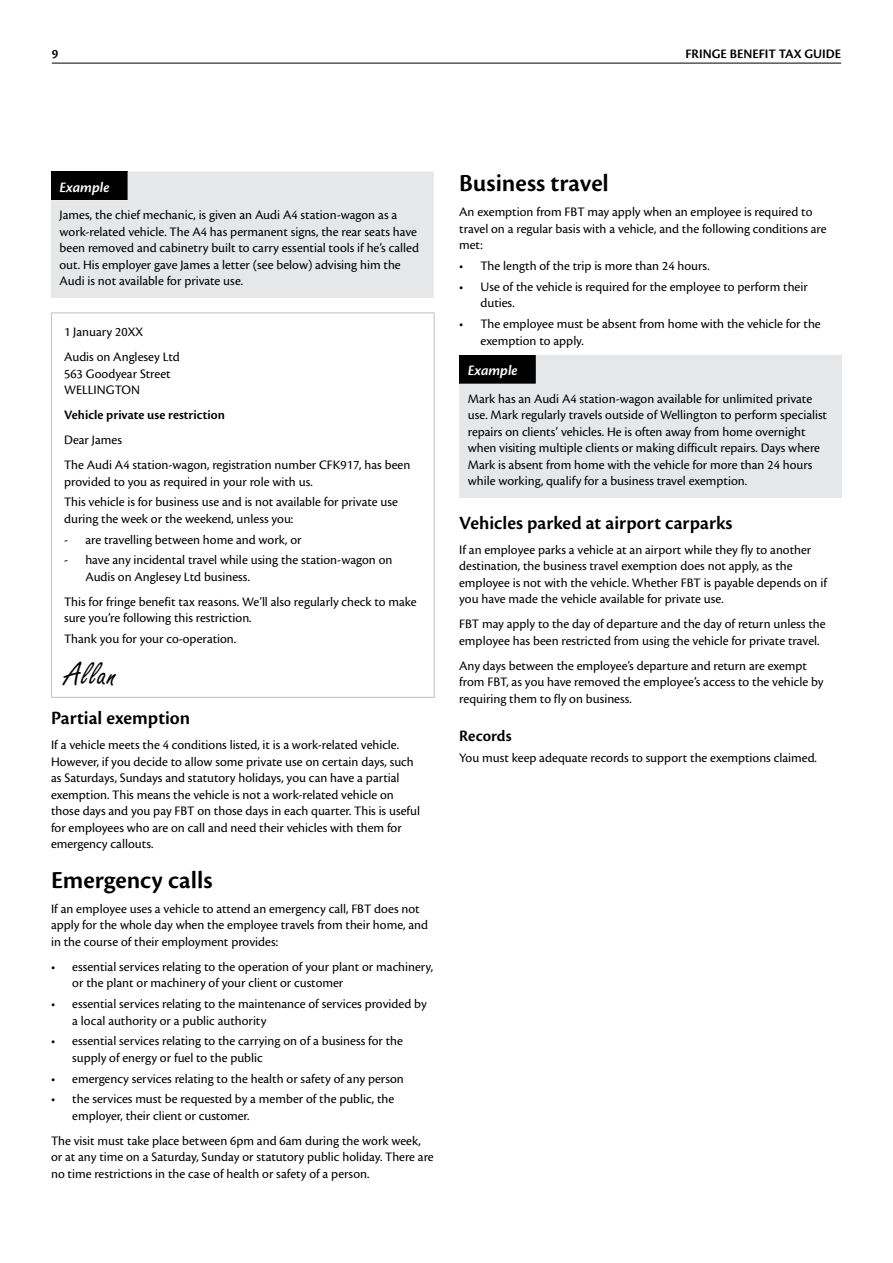
<style>
.page{position:relative;width:893px;height:1263px;background:#fff}
.page>*{position:absolute;margin:0;border:0;box-sizing:border-box;transform-origin:0 0}
.t1{font:33px "Freestyle Script";letter-spacing:.025em;color:#000}
.t2{font:600 25.5px "Cronos Pro";color:#000}
.t3{font:600 19.5px "Cronos Pro";color:#000}
.t4{font:600 16.5px "Cronos Pro";color:#000}
.t5{font:italic 600 15px "Cronos Pro";color:#fff}
.t6{font:13.5px/16.5px "Cronos Pro";color:#000}
.t7{font:600 13.5px "Cronos Pro";color:#000}
</style>
<div class="page">
<hr style="left:52px;top:63px;width:789px;height:1px;background:#000">
<div style="left:51px;top:171px;width:383px;height:127px;background:#e6e7e8"></div>
<hr style="left:51px;top:312px;width:383px;height:1px;background:#bcbec0">
<hr style="left:51px;top:313px;width:1px;height:384px;background:#bcbec0">
<hr style="left:434px;top:313px;width:1px;height:384px;background:#bcbec0">
<hr style="left:51px;top:697px;width:383px;height:1px;background:#bcbec0">
<div style="left:459px;top:355px;width:383px;height:143px;background:#e6e7e8"></div>
<p class="t7" style="left:52px;top:46px;width:8px">9</p>
<p class="t7" style="left:685px;top:46px;width:157px">FRINGE BENEFIT TAX GUIDE</p>
<p class="t5" style="left:60px;top:178px;width:51px">Example</p>
<p class="t6" style="left:60px;top:207px;width:361px">James, the chief mechanic, is given an Audi A4 station-wagon as a work-related vehicle. The A4 has permanent signs, the rear seats have been removed and cabinetry built to carry essential tools if he’s called out. His employer gave James a letter (see below) advising him the Audi is not available for private use.</p>
<p class="t6" style="left:64px;top:319px;width:117px;line-height:25px">1 January 20XX<br>Audis on Anglesey Ltd</p>
<p class="t6" style="left:64px;top:365px;width:108px">563 Goodyear Street<br>WELLINGTON</p>
<p class="t7" style="left:64px;top:407px;width:162px">Vehicle private use restriction</p>
<p class="t6" style="left:64px;top:427px;width:348px;line-height:25px">Dear James<br>The Audi A4 station-wagon, registration number CFK917, has been</p>
<p class="t6" style="left:64px;top:471px;width:335px;line-height:20.7px">provided to you as required in your role with us.<br>This vehicle is for business use and is not available for private use</p>
<p class="t6" style="left:64px;top:510px;width:231px">during the week or the weekend, unless you:</p>
<p class="t6" style="left:64px;top:531px;width:239px">- are travelling between home and work, or</p>
<p class="t6" style="left:85px;top:552px;width:309px;text-indent:-21px">- have any incidental travel while using the station-wagon on<br>Audis on Anglesey Ltd business.</p>
<p class="t6" style="left:64px;top:593px;width:354px">This for fringe benefit tax reasons. We’ll also regularly check to make sure you’re following this restriction.</p>
<p class="t6" style="left:64px;top:631px;width:174px">Thank you for your co-operation.</p>
<h1 class="t1" style="left:64px;top:654px;width:53px">Allan</h1>
<h3 class="t3" style="left:51px;top:707px;width:141px">Partial exemption</h3>
<p class="t6" style="left:51px;top:737px;width:371px">If a vehicle meets the 4 conditions listed, it is a work-related vehicle.<br>However, if you decide to allow some private use on certain days, such as Saturdays, Sundays and statutory holidays, you can have a partial exemption. This means the vehicle is not a work-related vehicle on those days and you pay FBT on those days in each quarter. This is useful for employees who are on call and need their vehicles with them for emergency callouts.</p>
<h2 class="t2" style="left:51px;top:865px;width:163px">Emergency calls</h2>
<p class="t6" style="left:51px;top:900px;width:379px">If an employee uses a vehicle to attend an emergency call, FBT does not apply for the whole day when the employee travels from their home, and in the course of their employment provides:</p>
<p class="t6" style="left:72px;top:958px;width:362px;text-indent:-21px">• essential services relating to the operation of your plant or machinery, or the plant or machinery of your client or customer</p>
<p class="t6" style="left:72px;top:996px;width:356px;text-indent:-21px">• essential services relating to the maintenance of services provided by a local authority or a public authority</p>
<p class="t6" style="left:72px;top:1033px;width:332px;text-indent:-21px">• essential services relating to the carrying on of a business for the supply of energy or fuel to the public</p>
<p class="t6" style="left:51px;top:1070px;width:354px">• emergency services relating to the health or safety of any person</p>
<p class="t6" style="left:72px;top:1091px;width:324px;text-indent:-21px">• the services must be requested by a member of the public, the employer, their client or customer.</p>
<p class="t6" style="left:51px;top:1132px;width:384px">The visit must take place between 6pm and 6am during the work week, or at any time on a Saturday, Sunday or statutory public holiday. There are no time restrictions in the case of health or safety of a person.</p>
<h2 class="t2" style="left:459px;top:169px;width:151px">Business travel</h2>
<p class="t6" style="left:459px;top:204px;width:369px">An exemption from FBT may apply when an employee is required to travel on a regular basis with a vehicle, and the following conditions are met:</p>
<p class="t6" style="left:459px;top:258px;width:252px">• The length of the trip is more than 24 hours.</p>
<p class="t6" style="left:480px;top:278px;width:329px;text-indent:-21px">• Use of the vehicle is required for the employee to perform their duties.</p>
<p class="t6" style="left:480px;top:316px;width:342px;text-indent:-21px">• The employee must be absent from home with the vehicle for the exemption to apply.</p>
<p class="t5" style="left:468px;top:362px;width:51px">Example</p>
<p class="t6" style="left:468px;top:390px;width:361px">Mark has an Audi A4 station-wagon available for unlimited private use. Mark regularly travels outside of Wellington to perform specialist repairs on clients’ vehicles. He is often away from home overnight when visiting multiple clients or making difficult repairs. Days where Mark is absent from home with the vehicle for more than 24 hours while working, qualify for a business travel exemption.</p>
<h3 class="t3" style="left:459px;top:511px;width:275px">Vehicles parked at airport carparks</h3>
<p class="t6" style="left:459px;top:541px;width:369px">If an employee parks a vehicle at an airport while they fly to another destination, the business travel exemption does not apply, as the employee is not with the vehicle. Whether FBT is payable depends on if you have made the vehicle available for private use.</p>
<p class="t6" style="left:459px;top:616px;width:368px">FBT may apply to the day of departure and the day of return unless the employee has been restricted from using the vehicle for private travel.</p>
<p class="t6" style="left:459px;top:657px;width:366px">Any days between the employee’s departure and return are exempt from FBT, as you have removed the employee’s access to the vehicle by requiring them to fly on business.</p>
<p class="t4" style="left:459px;top:726px;width:54px">Records</p>
<p class="t6" style="left:459px;top:749px;width:359px">You must keep adequate records to support the exemptions claimed.</p>
</div>
